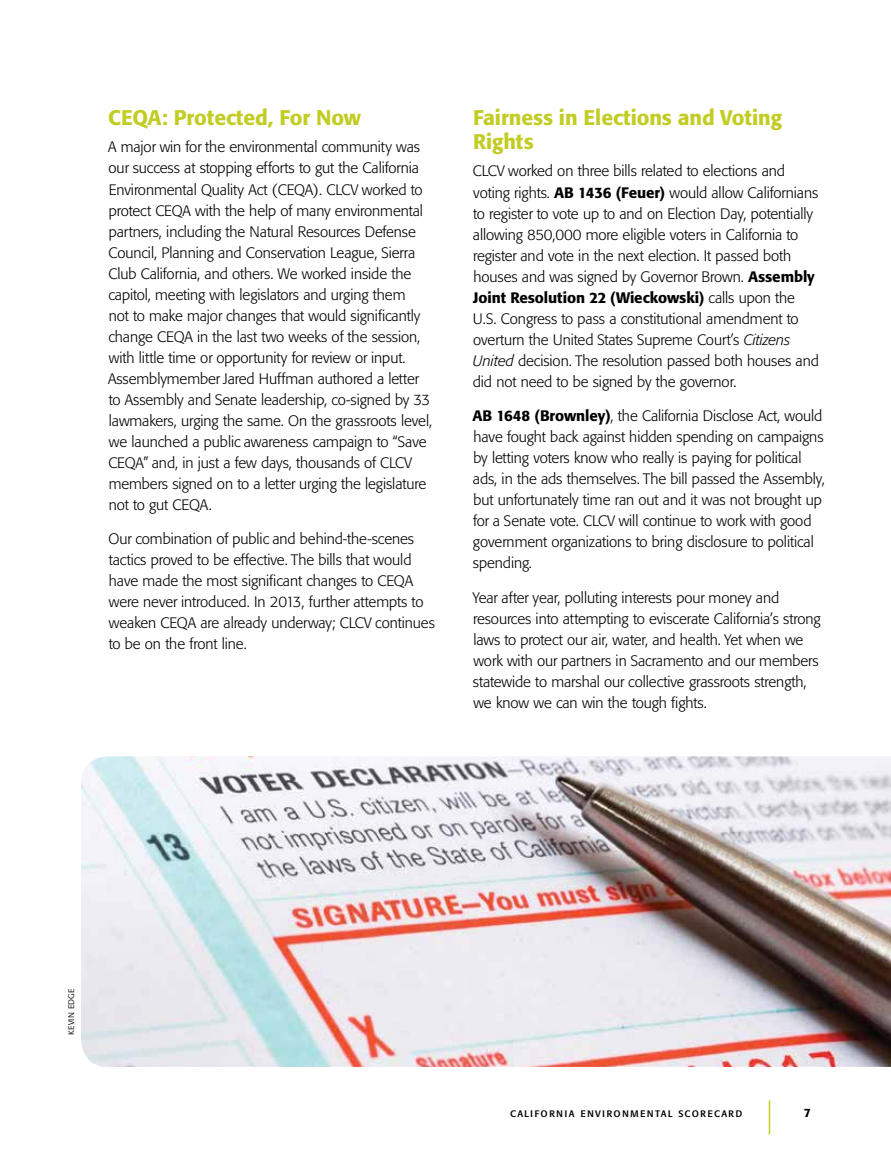
<style>
.page{position:relative;width:891px;height:1175px;background:#fff}
.page>*{position:absolute;margin:0;border:0;box-sizing:border-box;transform-origin:0 0}
.t1{font:500 21px/24px "Formata BQ";letter-spacing:-.005em;color:#c2cd23}
.t2{font:300 15px/21px "Formata BQ";letter-spacing:-.005em;color:#000}
.t3{font:12px "Formata BQ Reg SC";letter-spacing:.1em;color:#000}
.t4{font:500 12px "Formata BQ";color:#000}
.t5{font:10.5px "Formata BQ Light SC";letter-spacing:.01em;color:#000}
.s1{font-weight:500}
.s2{font-style:italic}
</style>
<div class="page">
<img style="left:81px;top:756px;width:810px;height:310px">
<hr style="left:769px;top:1100px;width:1px;height:34px;background:#c2cd23">
<h1 class="t1" style="left:108px;top:105px;width:254px">CEQA: Protected, For Now</h1>
<p class="t2" style="left:108px;top:137px;width:326px">A major win for the environmental community was our success at stopping efforts to gut the California Environmental Quality Act (CEQA). CLCV worked to protect CEQA with the help of many environmental partners, including the Natural Resources Defense Council, Planning and Conservation League, Sierra Club California, and others. We worked inside the capitol, meeting with legislators and urging them<br>not to make major changes that would significantly change CEQA in the last two weeks of the session, with little time or opportunity for review or input.<br>Assemblymember Jared Huffman authored a letter to Assembly and Senate leadership, co-signed by 33 lawmakers, urging the same. On the grassroots level, we launched a public awareness campaign to “Save CEQA” and, in just a few days, thousands of CLCV members signed on to a letter urging the legislature not to gut CEQA.</p>
<p class="t2" style="left:109px;top:528px;width:328px">Our combination of public and behind-the-scenes tactics proved to be effective. The bills that would have made the most significant changes to CEQA were never introduced. In 2013, further attempts to weaken CEQA are already underway; CLCV continues to be on the front line.</p>
<h1 class="t1" style="left:473px;top:105px;width:311px">Fairness in Elections and Voting<br>Rights</h1>
<p class="t2" style="left:473px;top:161px;width:348px">CLCV worked on three bills related to elections and voting rights. <span class="s1">AB 1436 (Feuer)</span> would allow Californians to register to vote up to and on Election Day, potentially allowing 850,000 more eligible voters in California to register and vote in the next election. It passed both houses and was signed by Governor Brown. <span class="s1">Assembly Joint Resolution 22 (Wieckowski)</span> calls upon the U.S. Congress to pass a constitutional amendment to overturn the United States Supreme Court’s <span class="s2">Citizens United</span> decision. The resolution passed both houses and did not need to be signed by the governor.</p>
<p class="t2" style="left:473px;top:405px;width:354px"><span class="s1">AB 1648 (Brownley)</span>, the California Disclose Act, would have fought back against hidden spending on campaigns by letting voters know who really is paying for political ads, in the ads themselves. The bill passed the Assembly, but unfortunately time ran out and it was not brought up for a Senate vote. CLCV will continue to work with good government organizations to bring disclosure to political spending.</p>
<p class="t2" style="left:472px;top:587px;width:350px">Year after year, polluting interests pour money and resources into attempting to eviscerate California’s strong laws to protect our air, water, and health. Yet when we work with our partners in Sacramento and our members statewide to marshal our collective grassroots strength, we know we can win the tough fights.</p>
<p class="t5" style="left:64px;top:1034px;width:48px;rotate:-90deg">kevin edge</p>
<p class="t3" style="left:510px;top:1105px;width:234px">california environmental scorecard</p>
<p class="t4" style="left:804px;top:1105px;width:8px">7</p>
</div>
